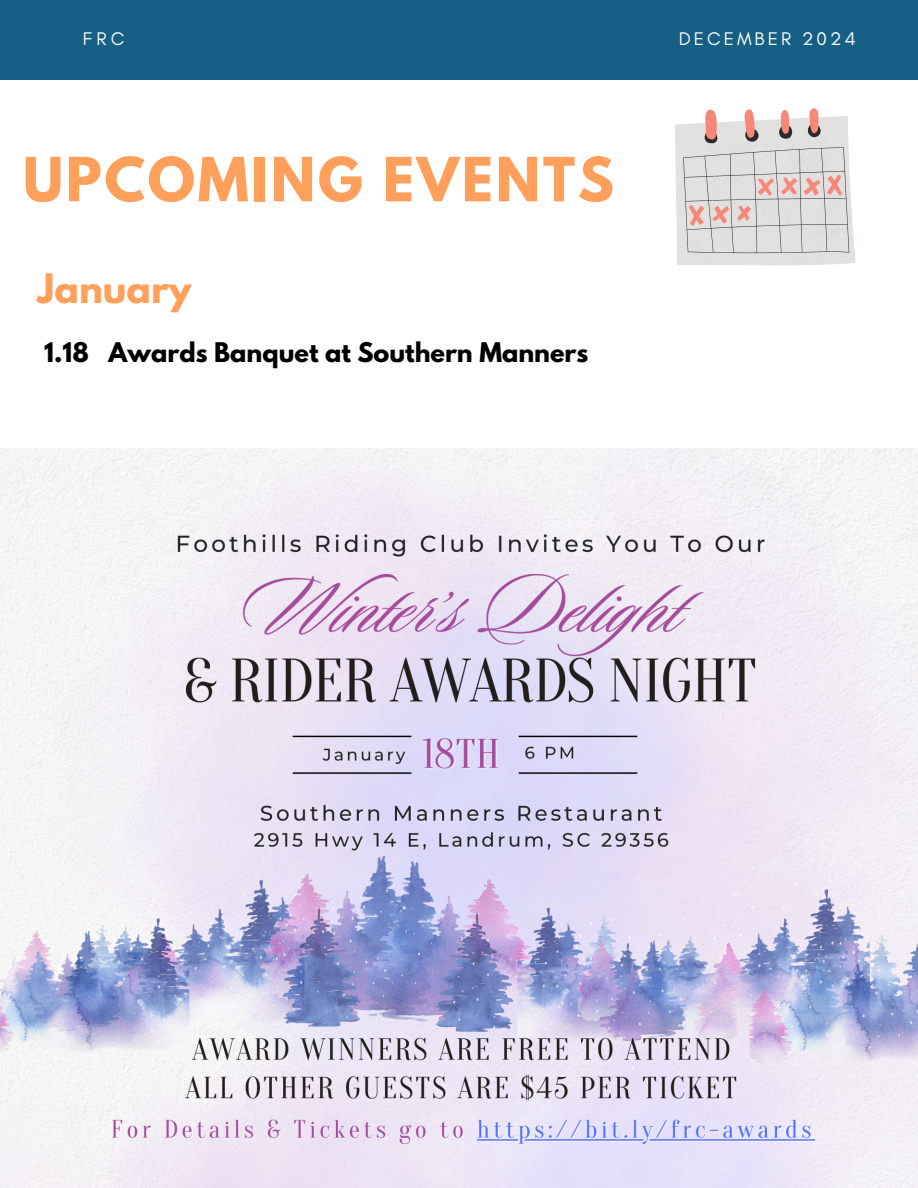
<style>
.page{position:relative;width:918px;height:1188px;background:#fff}
.page>*{position:absolute;margin:0;border:0;box-sizing:border-box;transform-origin:0 0}
.t1{font:700 54px "League Spartan";letter-spacing:.05em;color:#ff9f5c}
.t2{font:700 36px "League Spartan";color:#ff9f5c}
.t3{font:700 24px "League Spartan";color:#000}
.t4{font:18.6px "Glacial Indifference";letter-spacing:.16em;color:#fff}
</style>
<div class="page">
<div style="left:0;top:0;width:918px;height:80px;background:#176085"></div>
<svg style="left:675px;top:108px;width:181px;height:158px;background:#ded6d4"></svg>
<img style="left:0;top:449px;width:918px;height:739px">
<p class="t4" style="left:83px;top:27px;width:43px">FRC</p>
<p class="t4" style="left:679px;top:28px;width:179px">DECEMBER 2024</p>
<p class="t1" style="left:23px;top:153px;width:592px">UPCOMING EVENTS</p>
<p class="t2" style="left:38px;top:271px;width:156px">January</p>
<h1 class="t3" style="left:44px;top:341px;width:546px">1.18 Awards Banquet at Southern Manners</h1>
</div>
